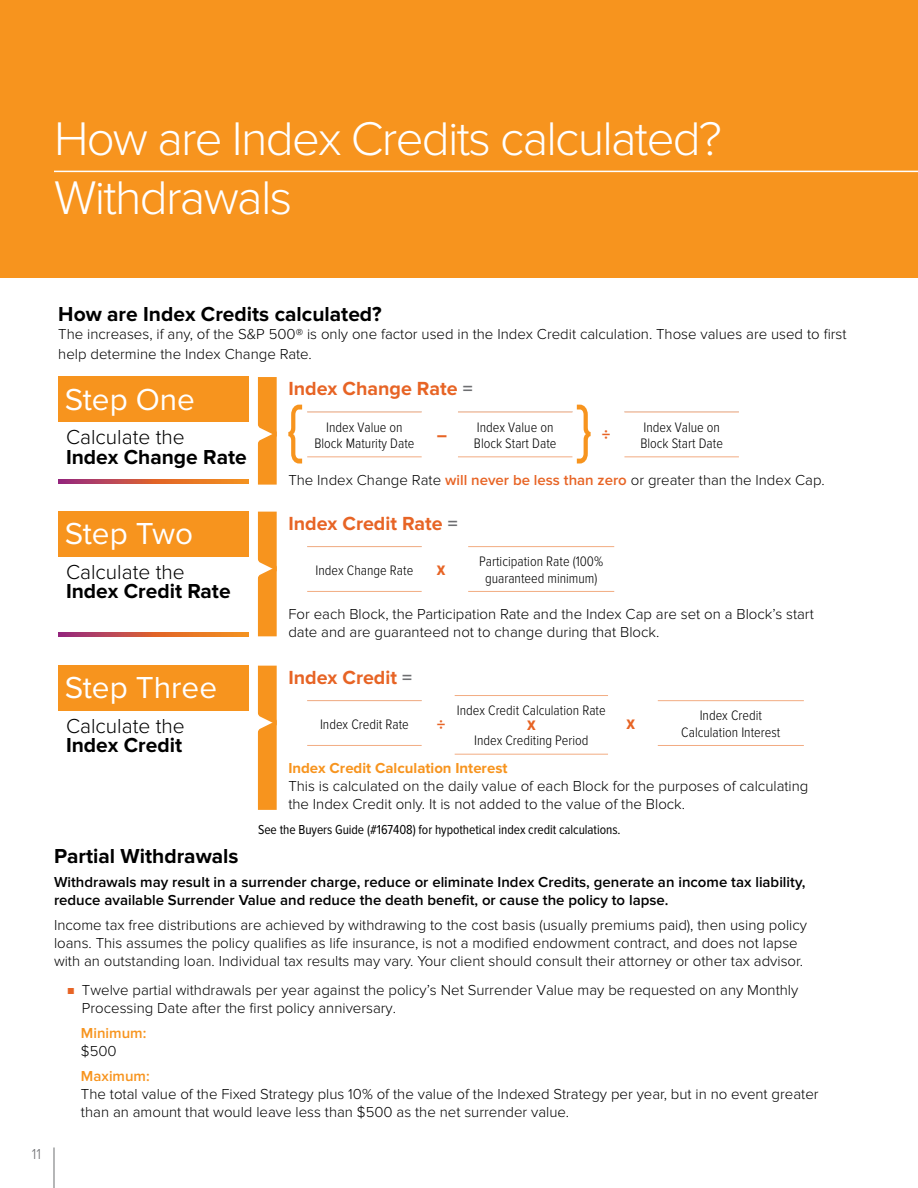
<style>
.page{position:relative;width:918px;height:1188px;background:#fff}
.page>*{position:absolute;margin:0;border:0;box-sizing:border-box;transform-origin:0 0}
.t1{font:300 48.9px/58.8px "Proxima Nova";letter-spacing:-.035em;color:#fff}
.t2{font:31.5px "Proxima Nova";color:#fff}
.t3{font:700 21px "Proxima Nova";color:#000}
.t4{font:300 21px "Proxima Nova";color:#000}
.t5{font:700 19.65px "Proxima Nova";color:#e76425}
.t6{font:700 19.65px "Proxima Nova Cond";color:#e76425}
.t7{font:700 19.35px "Proxima Nova Cond";color:#e76425}
.t8{font:300 15px/18px "Proxima Nova";color:#000}
.t9{font:600 15px/18px "Proxima Nova";color:#000}
.t10{font:700 15px "Proxima Nova";color:#f7941e}
.t11{font:600 15px "Proxima Nova";color:#f7941e}
.t12{font:300 15px "Proxima Nova";color:#6d6e71}
.t13{font:300 14.25px/16.5px "Proxima Nova Cond";color:#000;text-align:center}
.t14{font:13.5px "Proxima Nova Cond";letter-spacing:-.005em;color:#000}
.s1{color:#6d6e71}
.s2{font-weight:600;color:#e76425}
.s3{font-family:"Proxima Nova Cond";font-size:10.5px;color:#e76425}
</style>
<div class="page">
<div style="left:0;top:0;width:918px;height:278px;background:#f7941e"></div>
<hr style="left:54px;top:171px;width:864px;height:1px;background:#fff">
<div style="left:58px;top:377px;width:190px;height:45px;background:#f7941e"></div>
<svg style="left:258px;top:377px;width:19px;height:108px;background:#f79b2d"></svg>
<hr style="left:307px;top:412px;width:115px;height:1px;background:#f2ac82">
<hr style="left:307px;top:456px;width:115px;height:1px;background:#f2ac82">
<hr style="left:458px;top:412px;width:114px;height:1px;background:#f2ac82">
<hr style="left:458px;top:456px;width:114px;height:1px;background:#f2ac82">
<hr style="left:624px;top:412px;width:115px;height:1px;background:#f2ac82">
<hr style="left:624px;top:456px;width:115px;height:1px;background:#f2ac82">
<svg style="left:288px;top:405px;width:14px;height:59px"></svg>
<svg style="left:577px;top:405px;width:14px;height:59px"></svg>
<svg style="left:58px;top:479px;width:190px;height:4px"></svg>
<div style="left:58px;top:511px;width:190px;height:45px;background:#f7941e"></div>
<svg style="left:258px;top:512px;width:19px;height:124px;background:#f79a2b"></svg>
<hr style="left:307px;top:546px;width:115px;height:1px;background:#f2ac82">
<hr style="left:307px;top:591px;width:115px;height:1px;background:#f2ac82">
<hr style="left:468px;top:546px;width:146px;height:1px;background:#f2ac82">
<hr style="left:468px;top:591px;width:146px;height:1px;background:#f2ac82">
<svg style="left:58px;top:632px;width:190px;height:4px"></svg>
<div style="left:58px;top:665px;width:190px;height:46px;background:#f7941e"></div>
<svg style="left:258px;top:666px;width:19px;height:144px;background:#f7992a"></svg>
<hr style="left:307px;top:700px;width:115px;height:1px;background:#f2ac82">
<hr style="left:307px;top:745px;width:115px;height:1px;background:#f2ac82">
<hr style="left:455px;top:695px;width:153px;height:1px;background:#f2ac82">
<hr style="left:455px;top:754px;width:153px;height:1px;background:#f2ac82">
<hr style="left:658px;top:700px;width:146px;height:1px;background:#f2ac82">
<hr style="left:658px;top:745px;width:146px;height:1px;background:#f2ac82">
<hr style="left:54px;top:1148px;width:1px;height:40px;background:#6d6e71">
<h1 class="t1" style="left:54px;top:110px;width:669px">How are Index Credits calculated?<br>Withdrawals</h1>
<p class="t12" style="left:32px;top:1146px;width:11px">11</p>
<h3 class="t3" style="left:58px;top:302px;width:325px">How are Index Credits calculated?</h3>
<p class="t8" style="left:58px;top:325px;width:790px;line-height:19.5px">The increases, if any, of the S&amp;P 500® is only one factor used in the Index Credit calculation. Those values are used to first help determine the Index Change Rate.</p>
<h2 class="t2" style="left:65px;top:381px;width:132px">Step One</h2>
<h3 class="t5" style="left:288px;top:377px;width:186px">Index Change Rate <span class="s1">=</span></h3>
<p class="t13" style="left:314px;top:419px;width:102px">Index Value on<br>Block Maturity Date</p>
<p class="t13" style="left:474px;top:419px;width:84px;text-align:left">Index Value on<br>Block Start Date</p>
<p class="t13" style="left:643px;top:419px;width:78px">Index Value on</p>
<h3 class="t6" style="left:437px;top:423px;width:12px">–</h3>
<p class="t7" style="left:602px;top:423px;width:10px">÷</p>
<h3 class="t4" style="left:66px;top:425px;width:120px">Calculate the</h3>
<p class="t13" style="left:640px;top:436px;width:84px">Block Start Date</p>
<h3 class="t3" style="left:66px;top:445px;width:182px">Index Change Rate</h3>
<p class="t8" style="left:288px;top:471px;width:538px">The Index Change Rate <span class="s2">will never be less than zero</span> or greater than the Index Cap.</p>
<h2 class="t2" style="left:65px;top:516px;width:130px">Step Two</h2>
<h3 class="t5" style="left:288px;top:512px;width:171px">Index Credit Rate <span class="s1">=</span></h3>
<p class="t13" style="left:316px;top:562px;width:99px">Index Change Rate</p>
<p class="t13" style="left:479px;top:554px;width:126px">Participation Rate (100% guaranteed minimum)</p>
<h3 class="t4" style="left:66px;top:560px;width:120px">Calculate the</h3>
<h3 class="t6" style="left:437px;top:558px;width:10px">x</h3>
<h3 class="t3" style="left:66px;top:579px;width:166px">Index Credit Rate</h3>
<p class="t8" style="left:288px;top:605px;width:527px">For each Block, the Participation Rate and the Index Cap are set on a Block’s start date and are guaranteed not to change during that Block.</p>
<h2 class="t2" style="left:65px;top:670px;width:154px">Step Three</h2>
<h3 class="t5" style="left:288px;top:666px;width:125px">Index Credit <span class="s1">=</span></h3>
<p class="t13" style="left:320px;top:716px;width:90px">Index Credit Rate</p>
<h3 class="t4" style="left:66px;top:714px;width:120px">Calculate the</h3>
<p class="t7" style="left:437px;top:713px;width:10px">÷</p>
<h3 class="t3" style="left:66px;top:733px;width:118px">Index Credit</h3>
<p class="t13" style="left:457px;top:703px;width:150px">Index Credit Calculation Rate</p>
<h3 class="t6" style="left:527px;top:713px;width:10px">x</h3>
<p class="t13" style="left:474px;top:733px;width:116px">Index Crediting Period</p>
<h3 class="t6" style="left:626px;top:712px;width:10px">x</h3>
<p class="t13" style="left:681px;top:708px;width:101px">Index Credit<br>Calculation Interest</p>
<p class="t10" style="left:288px;top:759px;width:221px">Index Credit Calculation Interest</p>
<p class="t8" style="left:288px;top:777px;width:522px">This is calculated on the daily value of each Block for the purposes of calculating the Index Credit only. It is not added to the value of the Block.</p>
<p class="t14" style="left:258px;top:822px;width:364px">See the Buyers Guide (#167408) for hypothetical index credit calculations.</p>
<h3 class="t3" style="left:54px;top:844px;width:186px">Partial Withdrawals</h3>
<p class="t9" style="left:54px;top:874px;width:753px">Withdrawals may result in a surrender charge, reduce or eliminate Index Credits, generate an income tax liability, reduce available Surrender Value and reduce the death benefit, or cause the policy to lapse.</p>
<p class="t8" style="left:54px;top:916px;width:755px">Income tax free distributions are achieved by withdrawing to the cost basis (usually premiums paid), then using policy loans. This assumes the policy qualifies as life insurance, is not a modified endowment contract, and does not lapse with an outstanding loan. Individual tax results may vary. Your client should consult their attorney or other tax advisor.</p>
<p class="t8" style="left:82px;top:982px;width:718px;text-indent:-14px"><span class="s3">■</span> Twelve partial withdrawals per year against the policy’s Net Surrender Value may be requested on any Monthly<br>Processing Date after the first policy anniversary.</p>
<p class="t11" style="left:81px;top:1024px;width:67px">Minimum:</p>
<p class="t8" style="left:81px;top:1042px;width:37px">$500</p>
<p class="t11" style="left:81px;top:1067px;width:70px">Maximum:</p>
<p class="t8" style="left:81px;top:1085px;width:739px">The total value of the Fixed Strategy plus 10% of the value of the Indexed Strategy per year, but in no event greater than an amount that would leave less than $500 as the net surrender value.</p>
</div>
